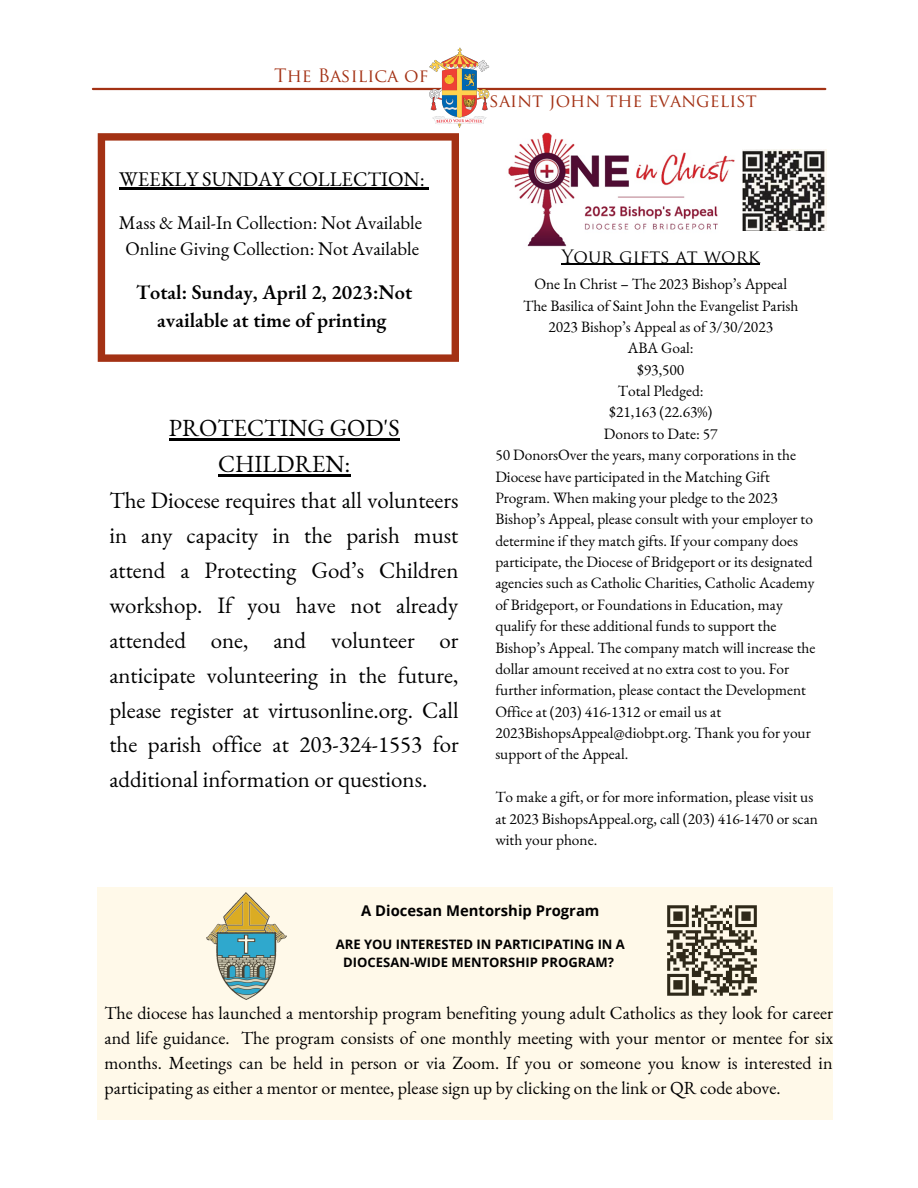
<style>
.page{position:relative;width:918px;height:1188px;background:#fff}
.page>*{position:absolute;margin:0;border:0;box-sizing:border-box;transform-origin:0 0}
.t1{font:24px/36px "EB Garamond";color:#000;text-align:center}
.t2{font:22.95px/34.8px "EB Garamond";color:#000;text-align:justify}
.t3{font:600 20.25px/28.3px "EB Garamond";color:#000;text-align:center}
.t4{font:20.25px "EB Garamond";color:#000}
.t5{font:18.9px/26.2px "EB Garamond";color:#000;text-align:center}
.t6{font:18px/24.8px "EB Garamond";color:#000;text-align:justify}
.t7{font:18px "Trajan Pro";color:#a33114}
.t8{font:18px "Trajan Pro";color:#000}
.t9{font:15.45px/21.3px "EB Garamond";color:#000}
.t10{font:700 14.85px "Open Sans";color:#000}
.t11{font:700 13.05px/17.9px "Open Sans";color:#000;text-align:center}
</style>
<div class="page">
<svg style="left:98px;top:133px;width:361px;height:229px"></svg>
<hr style="left:93px;top:88px;width:732px;height:2px;background:#a33114">
<img style="left:428px;top:48px;width:61px;height:80px">
<img style="left:742px;top:150px;width:85px;height:81px">
<div style="left:97px;top:888px;width:736px;height:231px;background:#fff9e9"></div>
<img style="left:508px;top:132px;width:227px;height:115px">
<hr style="left:119px;top:188px;width:306px;height:2px;background:#000">
<hr style="left:562px;top:264px;width:198px;height:1px;background:#000">
<hr style="left:169px;top:439px;width:231px;height:2px;background:#000">
<hr style="left:218px;top:475px;width:132px;height:2px;background:#000">
<p class="t7" style="left:274px;top:68px;width:156px">The Basilica of</p>
<h3 class="t4" style="left:119px;top:166px;width:307px">WEEKLY SUNDAY COLLECTION:</h3>
<p class="t5" style="left:119px;top:209px;width:305px">Mass &amp; Mail-In Collection: Not Available<br>Online Giving Collection: Not Available</p>
<h3 class="t3" style="left:136px;top:277px;width:278px">Total: Sunday, April 2, 2023:Not available at time of printing</h3>
<h1 class="t1" style="left:169px;top:410px;width:232px">PROTECTING GOD'S<br>CHILDREN:</h1>
<p class="t2" style="left:109px;top:483px;width:351px">The Diocese requires that all volunteers in any capacity in the parish must attend a Protecting God’s Children workshop. If you have not already attended one, and volunteer or anticipate volunteering in the future, please register at virtusonline.org. Call the parish office at 203-324-1553 for additional information or questions.</p>
<p class="t7" style="left:490px;top:93px;width:269px">saint john the evangelist</p>
<p class="t8" style="left:562px;top:249px;width:200px">Your gifts at work</p>
<p class="t9" style="left:534px;top:273px;width:254px">One In Christ – The 2023 Bishop’s Appeal</p>
<p class="t9" style="left:523px;top:294px;width:277px">The Basilica of Saint John the Evangelist Parish</p>
<p class="t9" style="left:548px;top:316px;width:226px">2023 Bishop’s Appeal as of 3/30/2023</p>
<p class="t9" style="left:628px;top:337px;width:67px">ABA Goal:</p>
<p class="t9" style="left:637px;top:359px;width:49px">$93,500</p>
<p class="t9" style="left:618px;top:380px;width:87px">Total Pledged:</p>
<p class="t9" style="left:609px;top:401px;width:104px">$21,163 (22.63%)</p>
<p class="t9" style="left:604px;top:423px;width:115px">Donors to Date: 57</p>
<p class="t9" style="left:495px;top:444px;width:302px">50 DonorsOver the years, many corporations in the</p>
<p class="t9" style="left:495px;top:465px;width:276px">Diocese have participated in the Matching Gift</p>
<p class="t9" style="left:495px;top:487px;width:284px">Program. When making your pledge to the 2023</p>
<p class="t9" style="left:495px;top:508px;width:319px">Bishop’s Appeal, please consult with your employer to</p>
<p class="t9" style="left:495px;top:530px;width:304px">determine if they match gifts. If your company does</p>
<p class="t9" style="left:495px;top:551px;width:319px">participate, the Diocese of Bridgeport or its designated</p>
<p class="t9" style="left:495px;top:572px;width:321px">agencies such as Catholic Charities, Catholic Academy</p>
<p class="t9" style="left:495px;top:594px;width:289px">of Bridgeport, or Foundations in Education, may</p>
<p class="t9" style="left:495px;top:615px;width:283px">qualify for these additional funds to support the</p>
<p class="t9" style="left:495px;top:636px;width:322px">Bishop’s Appeal. The company match will increase the</p>
<p class="t9" style="left:495px;top:658px;width:296px">dollar amount received at no extra cost to you. For</p>
<p class="t9" style="left:495px;top:679px;width:312px">further information, please contact the Development</p>
<p class="t9" style="left:495px;top:701px;width:227px">Office at (203) 416-1312 or email us at</p>
<p class="t9" style="left:495px;top:722px;width:317px">2023BishopsAppeal@diobpt.org. Thank you for your</p>
<p class="t9" style="left:495px;top:743px;width:134px">support of the Appeal.</p>
<p class="t9" style="left:495px;top:786px;width:324px">To make a gift, or for more information, please visit us at 2023 BishopsAppeal.org, call (203) 416-1470 or scan with your phone.</p>
<p class="t10" style="left:361px;top:900px;width:240px">A Diocesan Mentorship Program</p>
<p class="t11" style="left:336px;top:935px;width:291px">ARE YOU INTERESTED IN PARTICIPATING IN A<br>DIOCESAN-WIDE MENTORSHIP PROGRAM?</p>
<p class="t6" style="left:105px;top:1001px;width:730px">The diocese has launched a mentorship program benefiting young adult Catholics as they look for career and life guidance. The program consists of one monthly meeting with your mentor or mentee for six months. Meetings can be held in person or via Zoom. If you or someone you know is interested in participating as either a mentor or mentee, please sign up by clicking on the link or QR code above.</p>
</div>
